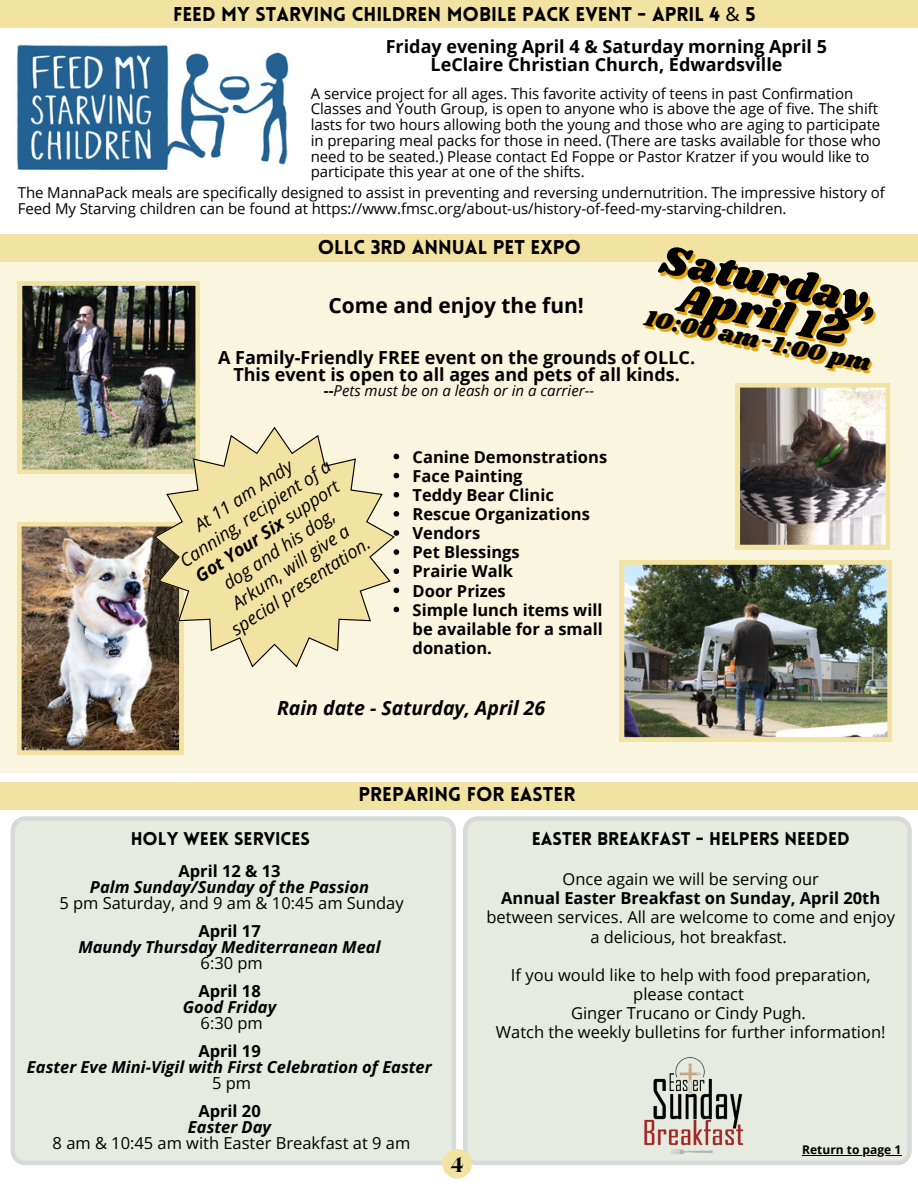
<style>
.page{position:relative;width:918px;height:1188px;background:#fff}
.page>*{position:absolute;margin:0;border:0;box-sizing:border-box;transform-origin:0 0}
.t1{font:42.45px "Shrikhand";color:#000}
.t2{font:24px "Shrikhand";color:#000}
.t3{font:800 21.15px "Roxborough CF";color:#000}
.t4{font:700 21px "Open Sans";color:#000}
.t5{font:900 19.5px "Lovelo";color:#000}
.t6{font:italic 700 19.5px "Open Sans";color:#000}
.t7{font:700 18px/18px "Open Sans";color:#000;text-align:center}
.t8{font:900 18px "Lovelo";color:#000}
.t9{font:italic 17.85px/21.5px "Open Sans";color:#000;text-align:center}
.t10{font:16.5px/19.2px "Open Sans";color:#000;text-align:center}
.t11{font:700 16.5px/28px "Open Sans";color:#000}
.t12{font:italic 700 16.5px/16px "Open Sans";color:#000;text-align:center}
.t13{font:15px/15.8px "Open Sans";letter-spacing:-.005em;color:#000}
.t14{font:italic 15px "Open Sans";color:#000}
.t15{font:700 12px "Open Sans";color:#000}
.s1{font-family:"Noto Sans";font-weight:400}
.s2{font-weight:700;font-style:normal}
.s3{font-weight:700}
.s4{font-weight:700;font-style:italic}
.s5{font-style:normal}
.s6{font-weight:400;font-style:normal}
.s7{font-weight:400}
</style>
<div class="page">
<div style="left:0;top:0;width:918px;height:27px;background:#f3e3a2"></div>
<img style="left:17px;top:44px;width:272px;height:126px">
<div style="left:0;top:254px;width:918px;height:518px;background:#faf5de"></div>
<div style="left:0;top:235px;width:918px;height:27px;background:#f3e3a2"></div>
<img style="left:17px;top:522px;width:167px;height:233px">
<svg style="left:736px;top:383px;width:154px;height:166px;background:#90887e"></svg>
<img style="left:620px;top:560px;width:272px;height:181px">
<img style="left:18px;top:281px;width:182px;height:193px">
<svg style="left:154px;top:427px;width:241px;height:240px"></svg>
<div style="left:11px;top:816px;width:445px;height:349px;background:#e6ebe1"></div>
<div style="left:463px;top:816px;width:449px;height:349px;background:#e6ebe1"></div>
<img style="left:620px;top:1055px;width:142px;height:101px">
<div style="left:0;top:782px;width:918px;height:28px;background:#f3e3a2"></div>
<div style="left:442px;top:1149px;width:30px;height:30px;background:#f3e3a2;border-radius:50%"></div>
<svg style="left:394px;top:454px;width:5px;height:5px"></svg>
<svg style="left:394px;top:473px;width:5px;height:5px"></svg>
<svg style="left:394px;top:492px;width:5px;height:6px"></svg>
<svg style="left:394px;top:511px;width:5px;height:6px"></svg>
<svg style="left:394px;top:530px;width:5px;height:6px"></svg>
<svg style="left:394px;top:549px;width:5px;height:6px"></svg>
<svg style="left:394px;top:568px;width:5px;height:6px"></svg>
<svg style="left:394px;top:588px;width:5px;height:5px"></svg>
<svg style="left:394px;top:607px;width:5px;height:5px"></svg>
<hr style="left:802px;top:1155px;width:99px;height:1px;background:#000">
<h2 class="t5" style="left:173px;top:6px;width:584px">FEED MY STARVING CHILDREN MOBILE PACK EVENT - APRIL 4 <span class="s1">&amp;</span> 5</h2>
<h4 class="t7" style="left:386px;top:37px;width:443px">Friday evening April 4 &amp; Saturday morning April 5<br>LeClaire Christian Church, Edwardsville</h4>
<p class="t13" style="left:311px;top:85px;width:572px">A service project for all ages. This favorite activity of teens in past Confirmation Classes and Youth Group, is open to anyone who is above the age of five. The shift lasts for two hours allowing both the young and those who are aging to participate in preparing meal packs for those in need. (There are tasks available for those who need to be seated.) Please contact Ed Foppe or Pastor Kratzer if you would like to participate this year at one of the shifts.</p>
<p class="t13" style="left:18px;top:184px;width:869px">The MannaPack meals are specifically designed to assist in preventing and reversing undernutrition. The impressive history of<br>Feed My Starving children can be found at https://www.fmsc.org/about-us/history-of-feed-my-starving-children.</p>
<p class="t5" style="left:318px;top:239px;width:265px">OLLC 3RD ANNUAL PET EXPO</p>
<p class="t1" style="left:667px;top:229px;width:224px;rotate:12deg">Saturday,</p>
<p class="t1" style="left:685px;top:267px;width:174px;rotate:12deg">April 12</p>
<h4 class="t4" style="left:329px;top:290px;width:257px">Come and enjoy the fun!</h4>
<p class="t7" style="left:218px;top:349px;width:479px;line-height:16.8px">A Family-Friendly FREE event on the grounds of OLLC.<br>This event is open to all ages and pets of all kinds.</p>
<p class="t14" style="left:324px;top:380px;width:272px"><span class="s2">--</span>Pets must be on a leash or in a carrier--</p>
<p class="t2" style="left:676px;top:306px;width:203px;rotate:12deg">:00 am-1:00 pm</p>
<h4 class="t9" style="left:164px;top:536px;width:179px;rotate:-34deg">At 11 am Andy<br>Canning, recipient of a<br><span class="s3">Got Your Six</span> support dog and his dog,<br>Arkum, wil give a special presentation.</h4>
<p class="t11" style="left:413px;top:442px;width:196px">Canine Demonstrations</p>
<p class="t11" style="left:413px;top:461px;width:112px">Face Painting</p>
<p class="t11" style="left:413px;top:480px;width:143px">Teddy Bear Clinic</p>
<p class="t11" style="left:413px;top:500px;width:179px">Rescue Organizations</p>
<h2 class="t11" style="left:413px;top:519px;width:69px">Vendors</h2>
<h2 class="t11" style="left:413px;top:538px;width:109px">Pet Blessings</h2>
<h3 class="t11" style="left:413px;top:557px;width:102px">Prairie Walk</h3>
<h4 class="t11" style="left:413px;top:576px;width:95px">Door Prizes</h4>
<h4 class="t11" style="left:413px;top:600px;width:192px;line-height:19.2px;text-align:justify">Simple lunch items will be available for a small donation.</h4>
<h4 class="t6" style="left:277px;top:694px;width:270px">Rain date - Saturday, April 26</h4>
<p class="t5" style="left:359px;top:787px;width:218px">PREPARING FOR EASTER</p>
<h4 class="t8" style="left:131px;top:832px;width:181px">HOLY WEEK SERVICES</h4>
<h4 class="t8" style="left:532px;top:832px;width:320px">EASTER BREAKFAST - HELPERS NEEDED</h4>
<h2 class="t10" style="left:59px;top:863px;width:346px;line-height:16px"><span class="s3">April 12 &amp; 13<br></span><span class="s4">Palm Sunday/Sunday of the Passion<br></span>5 pm Saturday, and 9 am &amp; 10:45 am Sunday</h2>
<p class="t12" style="left:78px;top:923px;width:304px"><span class="s5">April 17<br></span>Maundy Thursday Mediterranean Meal<br><span class="s6">6:30 pm</span></p>
<h3 class="t12" style="left:183px;top:983px;width:95px"><span class="s5">April 18<br></span>Good Friday</h3>
<h5 class="t11" style="left:198px;top:1009px;width:66px"><span class="s7">6:30 pm<br></span>April 19</h5>
<h5 class="t12" style="left:27px;top:1059px;width:406px">Easter Eve Mini-Vigil with First Celebration of Easter</h5>
<h5 class="t11" style="left:198px;top:1069px;width:64px;text-align:center"><span class="s7">5 pm<br></span>April 20</h5>
<h5 class="t12" style="left:188px;top:1119px;width:85px">Easter Day</h5>
<h1 class="t10" style="left:53px;top:1133px;width:359px">8 am &amp; 10:45 am with Easter Breakfast at 9 am</h1>
<h2 class="t3" style="left:450px;top:1151px;width:15px">4</h2>
<h4 class="t10" style="left:487px;top:869px;width:410px">Once again we will be serving our<br><span class="s3">Annual Easter Breakfast on Sunday, April 20th </span>between services. All are welcome to come and enjoy a delicious, hot breakfast.</h4>
<h3 class="t10" style="left:496px;top:965px;width:391px">If you would like to help with food preparation, please contact<br>Ginger Trucano or Cindy Pugh.<br>Watch the weekly bulletins for further information!</h3>
<p class="t15" style="left:802px;top:1141px;width:100px">Return to page 1</p>
</div>
